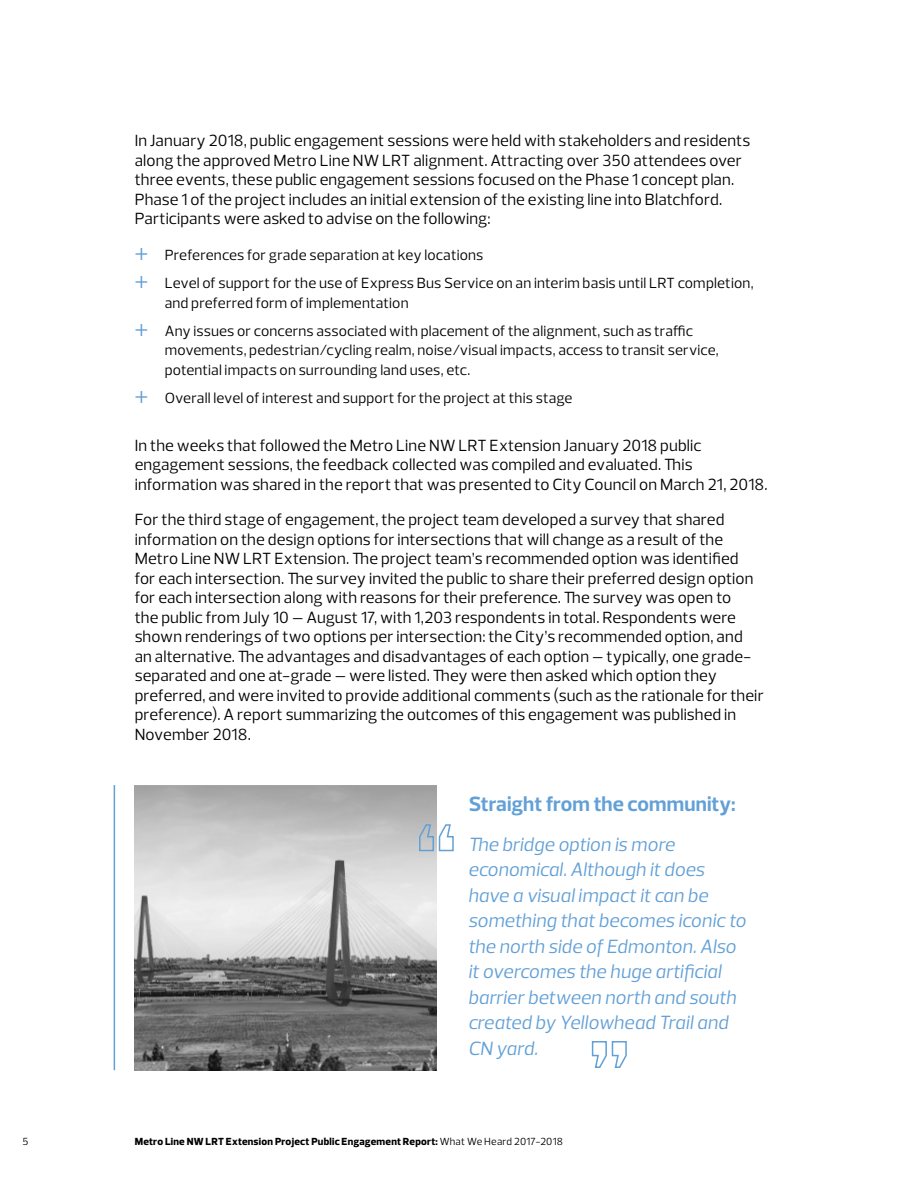
<style>
.page{position:relative;width:918px;height:1188px;background:#fff}
.page>*{position:absolute;margin:0;border:0;box-sizing:border-box;transform-origin:0 0}
.t1{font:700 21px "Prelo";color:#62a0d6}
.t2{font:italic 19.5px/25.5px "Prelo";color:#62a0d6}
.t3{font:16.5px/19.5px "Prelo";letter-spacing:.005em;color:#000}
.t4{font:15px/28.2px "Prelo";letter-spacing:.01em;color:#000}
.t5{font:800 10.5px "Prelo";letter-spacing:.025em;color:#000}
.t6{font:10.5px "Prelo";color:#000}
.s1{font-family:"Myriad Pro";font-size:22.5px;color:#62a0d6}
.s2{font-weight:400}
</style>
<div class="page">
<hr style="left:114px;top:785px;width:1px;height:285px;background:#62a0d6">
<img style="left:135px;top:785px;width:301px;height:285px">
<svg style="left:418px;top:823px;width:36px;height:29px"></svg>
<svg style="left:591px;top:1041px;width:36px;height:27px"></svg>
<p class="t3" style="left:135px;top:131px;width:617px">In January 2018, public engagement sessions were held with stakeholders and residents along the approved Metro Line NW LRT alignment. Attracting over 350 attendees over three events, these public engagement sessions focused on the Phase 1 concept plan.<br>Phase 1 of the project includes an initial extension of the existing line into Blatchford.<br>Participants were asked to advise on the following:</p>
<p class="t4" style="left:135px;top:241px;width:620px"><span class="s1">+</span> Preferences for grade separation at key locations<br><span class="s1">+</span> Level of support for the use of Express Bus Service on an interim basis until LRT completion,</p>
<p class="t4" style="left:135px;top:289px;width:560px;text-indent:30px">and preferred form of implementation<br><span class="s1">+</span> Any issues or concerns associated with placement of the alignment, such as traffic</p>
<p class="t4" style="left:165px;top:341px;width:555px;line-height:19.5px">movements, pedestrian/cycling realm, noise/visual impacts, access to transit service, potential impacts on surrounding land uses, etc.</p>
<p class="t4" style="left:135px;top:384px;width:439px"><span class="s1">+</span> Overall level of interest and support for the project at this stage</p>
<p class="t3" style="left:135px;top:435px;width:634px">In the weeks that followed the Metro Line NW LRT Extension January 2018 public engagement sessions, the feedback collected was compiled and evaluated. This information was shared in the report that was presented to City Council on March 21, 2018.</p>
<p class="t3" style="left:135px;top:510px;width:631px">For the third stage of engagement, the project team developed a survey that shared information on the design options for intersections that will change as a result of the Metro Line NW LRT Extension. The project team’s recommended option was identified<br>for each intersection. The survey invited the public to share their preferred design option for each intersection along with reasons for their preference. The survey was open to<br>the public from July 10 – August 17, with 1,203 respondents in total. Respondents were shown renderings of two options per intersection: the City’s recommended option, and an alternative. The advantages and disadvantages of each option – typically, one grade&shy;separated and one at-grade – were listed. They were then asked which option they preferred, and were invited to provide additional comments (such as the rationale for their preference). A report summarizing the outcomes of this engagement was published in November 2018.</p>
<p class="t1" style="left:469px;top:790px;width:268px">Straight from the community:</p>
<p class="t2" style="left:468px;top:832px;width:279px">The bridge option is more economical. Although it does have a visual impact it can be something that becomes iconic to the north side of Edmonton. Also it overcomes the huge artificial barrier between north and south created by Yellowhead Trail and<br>CN yard.</p>
<p class="t6" style="left:23px;top:1135px;width:7px">5</p>
<p class="t5" style="left:135px;top:1135px;width:430px">Metro Line NW LRT Extension Project Public Engagement Report: <span class="s2">What We Heard 2017-2018</span></p>
</div>
